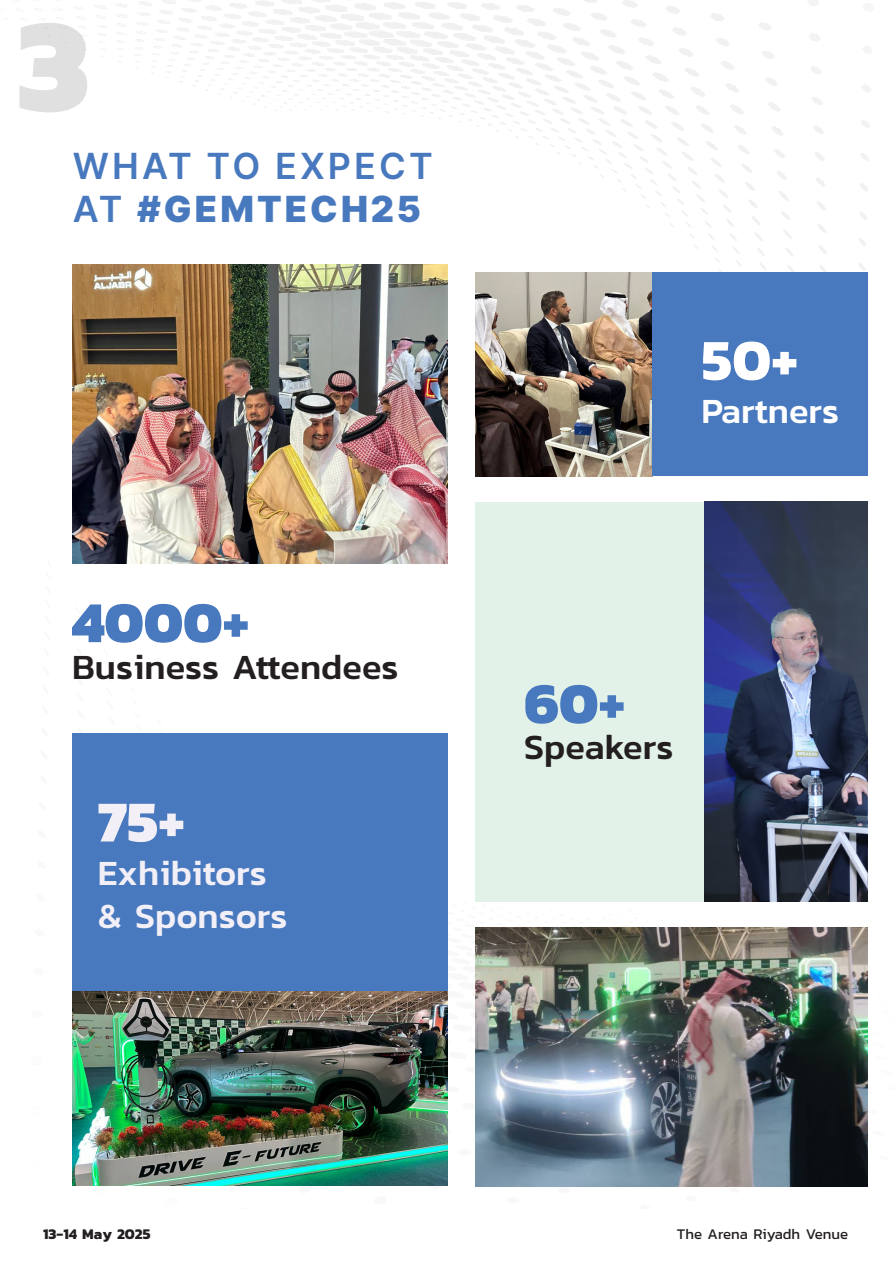
<style>
.page{position:relative;width:893px;height:1263px;background:#fff}
.page>*{position:absolute;margin:0;border:0;box-sizing:border-box;transform-origin:0 0}
.t1{font:800 135px "Kanit";color:#e0e0e0}
.Heading1{font:800 58.5px "Kanit";color:#4879be}
.Heading1-2{font:800 58.5px "Kanit";color:#f2eff7}
.Heading1-3{font:700 58.5px "Kanit";color:#fff}
.Heading1-4{font:500 36px "Kanit";color:#231f20}
.Heading_3{font:600 36px/43.2px "Inter";letter-spacing:.085em;color:#4879be}
.Heading1-5{font:500 36px "Kanit";color:#f2eff7}
.Heading1-6{font:500 36px "Kanit";color:#fff}
.t2{font:15px "Kanit";color:#231f20}
.t3{font:700 15px "Kanit";color:#231f20}
.s1{font-weight:900}
</style>
<div class="page">
<img style="left:6px;top:0;width:867px;height:463px">
<img style="left:72px;top:265px;width:375px;height:299px">
<img style="left:475px;top:928px;width:393px;height:259px">
<img style="left:475px;top:272px;width:177px;height:204px">
<div style="left:475px;top:502px;width:229px;height:400px;background:#e3f2e9"></div>
<img style="left:704px;top:502px;width:164px;height:400px">
<div style="left:72px;top:733px;width:375px;height:259px;background:#4879be"></div>
<img style="left:72px;top:992px;width:375px;height:193px">
<div style="left:652px;top:272px;width:216px;height:204px;background:#4879be"></div>
<h1 class="t1" style="left:17px;top:-41px;width:75px">3</h1>
<p class="Heading_3" style="left:73px;top:143px;width:361px">WHAT TO EXPECT<br>AT <span class="s1">#GEMTECH25</span></p>
<p class="Heading1" style="left:72px;top:576px;width:179px">4000+</p>
<p class="Heading1-4" style="left:72px;top:640px;width:328px">Business Attendees</p>
<p class="Heading1-2" style="left:98px;top:776px;width:88px">75+</p>
<p class="Heading1-5" style="left:98px;top:845px;width:170px">Exhibitors</p>
<p class="Heading1-5" style="left:98px;top:889px;width:191px">&amp; Sponsors</p>
<p class="Heading1-3" style="left:702px;top:315px;width:98px">50+</p>
<p class="Heading1-6" style="left:702px;top:384px;width:139px">Partners</p>
<p class="Heading1" style="left:524px;top:657px;width:102px">60+</p>
<p class="Heading1-4" style="left:524px;top:720px;width:151px">Speakers</p>
<p class="t3" style="left:43px;top:1222px;width:109px">13-14 May 2025</p>
<p class="t2" style="left:677px;top:1223px;width:173px">The Arena Riyadh Venue</p>
</div>
